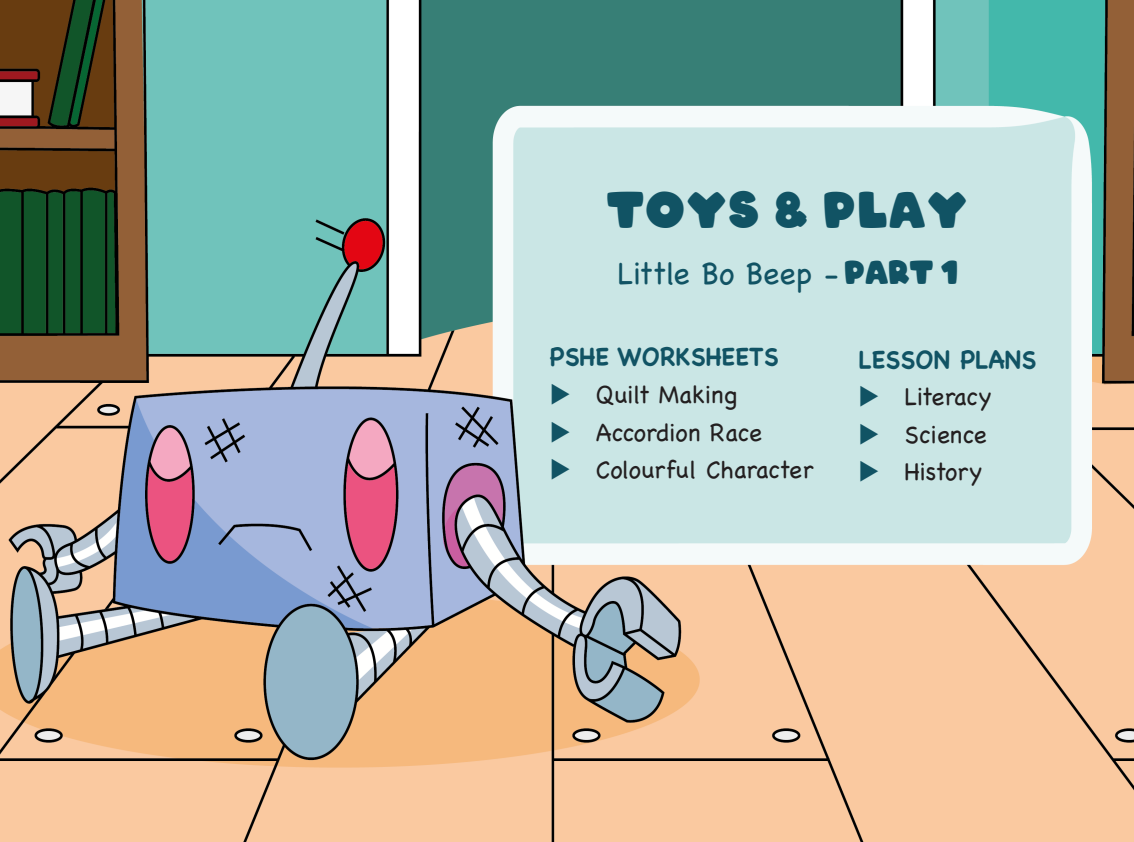
<style>
.page{position:relative;width:1134px;height:842px;background:#fff}
.page>*{position:absolute;margin:0;border:0;box-sizing:border-box;transform-origin:0 0}
.t1{font:48.5px "ARCO";letter-spacing:.04em;color:#115364}
.t2{font:300 31.4px "Chalkboard SE";color:#115364}
.t3{font:300 25px/37.5px "Chalkboard SE";color:#231f20}
.t4{font:700 25px "Chalkboard SE";color:#115364}
.s1{font-family:"ARCO";font-weight:400}
</style>
<div class="page">
<img style="left:0;top:0;width:1134px;height:842px">
<svg style="left:552px;top:383px;width:44px;height:21px"></svg>
<svg style="left:552px;top:421px;width:44px;height:21px"></svg>
<svg style="left:552px;top:458px;width:44px;height:21px"></svg>
<svg style="left:860px;top:385px;width:44px;height:21px"></svg>
<svg style="left:860px;top:423px;width:44px;height:21px"></svg>
<svg style="left:860px;top:460px;width:44px;height:21px"></svg>
<h1 class="t1" style="left:607px;top:187px;width:362px">TOYS &amp; PLAY</h1>
<p class="t2" style="left:618px;top:248px;width:342px">Little Bo Beep - <span class="s1">PART 1</span></p>
<p class="t4" style="left:550px;top:337px;width:230px">PSHE WORKSHEETS</p>
<p class="t3" style="left:596px;top:374px;width:219px">Quilt Making<br>Accordion Race<br>Colourful Character</p>
<p class="t4" style="left:858px;top:339px;width:179px">LESSON PLANS</p>
<p class="t3" style="left:904px;top:376px;width:89px">Literacy<br>Science<br>History</p>
</div>
